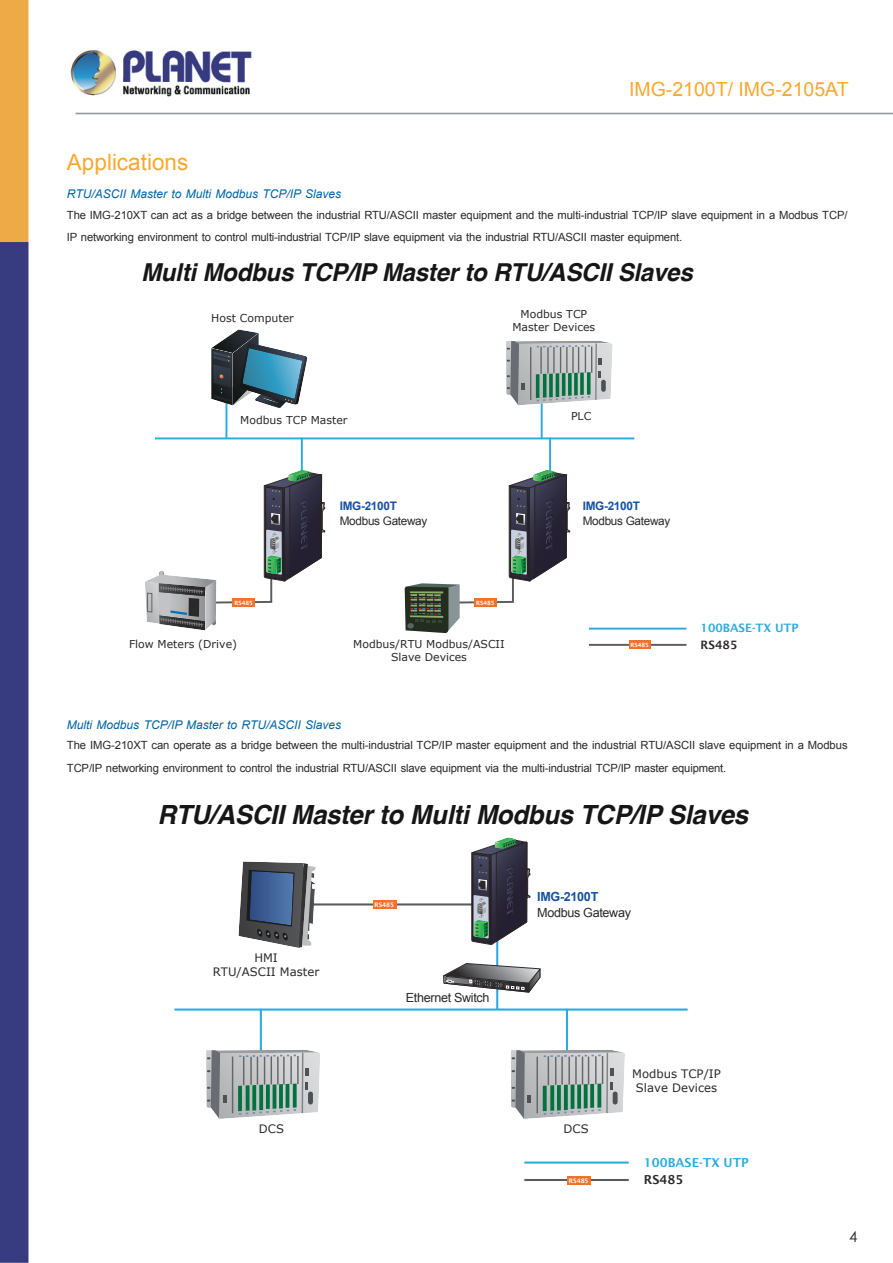
<style>
.page{position:relative;width:893px;height:1263px;background:#fff}
.page>*{position:absolute;margin:0;border:0;box-sizing:border-box;transform-origin:0 0}
.t1{font:italic 700 26.4px "Helvetica";letter-spacing:-.01em;color:#151615}
.t2{font:italic 700 24.75px "Helvetica";letter-spacing:-.01em;color:#151615}
.t3{font:22.5px "Arial";color:#faa72e}
.t4{font:19.5px "Arial";color:#faa72e}
.t5{font:15px "Century Gothic";color:#2b2829}
.t6{font:12.6px "Arial";letter-spacing:-.025em;color:#2b2829}
.t7{font:700 12.6px "Arial";letter-spacing:-.025em;color:#1751a2}
.t8{font:600 12.45px "Lucida Sans";color:#2baae1}
.t9{font:600 12.45px "Lucida Sans";color:#2b2829}
.t10{font:italic 12px "Arial";color:#0065a5}
.t11{font:11.7px/14px "Verdana";color:#2b2829;text-align:center}
.t12{font:11.7px "Arial";letter-spacing:-.025em;color:#2b2829}
.t13{font:700 11.7px "Arial";letter-spacing:-.025em;color:#1751a2}
.t14{font:600 11.55px "Lucida Sans";color:#2baae1}
.t15{font:600 11.55px "Lucida Sans";color:#2b2829}
.t16{font:11.25px/22.5px "Arial";letter-spacing:-.01em;color:#2b2829}
.t17{font:10.95px/13px "Verdana";color:#2b2829;text-align:center}
.t18{font:600 6.15px "Lucida Sans";color:#fff}
.t19{font:600 5.85px "Lucida Sans";color:#fff}
</style>
<div class="page">
<img style="left:0;top:0;width:893px;height:1263px">
<hr style="left:155px;top:437px;width:479px;height:2px;background:#2baae1">
<hr style="left:225px;top:403px;width:2px;height:35px;background:#2baae1">
<hr style="left:541px;top:403px;width:2px;height:35px;background:#2baae1">
<hr style="left:301px;top:438px;width:2px;height:62px;background:#2baae1">
<hr style="left:549px;top:438px;width:2px;height:67px;background:#2baae1">
<img style="left:506px;top:341px;width:1px;height:54px">
<img style="left:525px;top:343px;width:88px;height:62px">
<img style="left:525px;top:341px;width:87px;height:3px">
<hr style="left:530px;top:347px;width:1px;height:53px;background:#656668">
<hr style="left:540px;top:347px;width:2px;height:27px;background:#656668">
<hr style="left:536px;top:374px;width:3px;height:24px;background:#00713f">
<hr style="left:543px;top:374px;width:3px;height:24px;background:#00713f">
<svg style="left:549px;top:374px;width:4px;height:22px"></svg>
<hr style="left:556px;top:373px;width:3px;height:24px;background:#00713f">
<hr style="left:562px;top:373px;width:3px;height:23px;background:#00713f">
<svg style="left:568px;top:373px;width:4px;height:23px"></svg>
<svg style="left:574px;top:373px;width:4px;height:22px"></svg>
<svg style="left:580px;top:373px;width:4px;height:22px"></svg>
<hr style="left:587px;top:372px;width:3px;height:23px;background:#00713f">
<svg style="left:598px;top:358px;width:4px;height:7px"></svg>
<svg style="left:507px;top:341px;width:18px;height:64px"></svg>
<svg style="left:599px;top:371px;width:2px;height:7px"></svg>
<div style="left:601px;top:380px;width:5px;height:12px;background:#4e5255;border-radius:2px"></div>
<svg style="left:537px;top:396px;width:53px;height:5px"></svg>
<svg style="left:537px;top:345px;width:55px;height:28px;background:#b4b6b8"></svg>
<hr style="left:595px;top:343px;width:2px;height:57px;background:#828386">
<img style="left:145px;top:574px;width:66px;height:6px">
<img style="left:145px;top:580px;width:66px;height:50px">
<img style="left:158px;top:583px;width:47px;height:47px">
<img style="left:158px;top:592px;width:1px;height:29px">
<div style="left:147px;top:593px;width:5px;height:19px;border:1px solid #656668"></div>
<svg style="left:159px;top:571px;width:46px;height:56px;background:#8d8f92"></svg>
<img style="left:211px;top:353px;width:22px;height:52px">
<img style="left:213px;top:394px;width:18px;height:9px">
<img style="left:213px;top:359px;width:18px;height:29px">
<img style="left:213px;top:353px;width:18px;height:6px">
<img style="left:233px;top:353px;width:9px;height:52px">
<img style="left:211px;top:329px;width:48px;height:24px">
<svg style="left:228px;top:356px;width:2px;height:6px"></svg>
<svg style="left:219px;top:374px;width:5px;height:5px"></svg>
<img style="left:255px;top:405px;width:36px;height:3px">
<img style="left:242px;top:343px;width:66px;height:62px">
<img style="left:240px;top:343px;width:65px;height:61px">
<img style="left:242px;top:348px;width:60px;height:51px">
<svg style="left:285px;top:398px;width:8px;height:4px"></svg>
<hr style="left:589px;top:628px;width:97px;height:2px;background:#2baae1">
<hr style="left:589px;top:644px;width:97px;height:2px;background:#5b5b5e">
<div style="left:629px;top:641px;width:22px;height:8px;background:#f3712a"></div>
<img style="left:288px;top:470px;width:22px;height:2px">
<svg style="left:211px;top:472px;width:114px;height:175px"></svg>
<svg style="left:405px;top:447px;width:165px;height:200px"></svg>
<hr style="left:276px;top:903px;width:210px;height:2px;background:#5b5b5e">
<hr style="left:174px;top:1008px;width:514px;height:2px;background:#2baae1">
<hr style="left:260px;top:1009px;width:2px;height:71px;background:#2baae1">
<hr style="left:566px;top:1009px;width:2px;height:71px;background:#2baae1">
<img style="left:304px;top:863px;width:4px;height:85px">
<img style="left:238px;top:861px;width:66px;height:87px">
<svg style="left:246px;top:865px;width:70px;height:80px;background:#59667b"></svg>
<img style="left:511px;top:1050px;width:1px;height:58px">
<img style="left:531px;top:1053px;width:94px;height:66px">
<img style="left:531px;top:1050px;width:94px;height:3px">
<hr style="left:536px;top:1056px;width:2px;height:57px;background:#656668">
<svg style="left:543px;top:1086px;width:4px;height:25px"></svg>
<svg style="left:550px;top:1085px;width:4px;height:24px"></svg>
<svg style="left:557px;top:1085px;width:4px;height:24px"></svg>
<svg style="left:564px;top:1085px;width:4px;height:24px"></svg>
<hr style="left:571px;top:1084px;width:3px;height:25px;background:#00713f">
<svg style="left:577px;top:1085px;width:4px;height:24px"></svg>
<svg style="left:584px;top:1085px;width:4px;height:23px"></svg>
<svg style="left:590px;top:1085px;width:4px;height:23px"></svg>
<svg style="left:597px;top:1085px;width:4px;height:23px"></svg>
<svg style="left:610px;top:1068px;width:4px;height:7px"></svg>
<svg style="left:512px;top:1050px;width:19px;height:69px"></svg>
<svg style="left:610px;top:1083px;width:3px;height:7px"></svg>
<div style="left:613px;top:1091px;width:5px;height:13px;background:#4e5255;border-radius:2px"></div>
<svg style="left:544px;top:1109px;width:57px;height:6px"></svg>
<svg style="left:544px;top:1054px;width:59px;height:31px;background:#b3b6b8"></svg>
<hr style="left:606px;top:1053px;width:2px;height:60px;background:#828386">
<img style="left:206px;top:1050px;width:1px;height:58px">
<img style="left:227px;top:1053px;width:93px;height:66px">
<img style="left:227px;top:1050px;width:93px;height:3px">
<hr style="left:232px;top:1056px;width:1px;height:57px;background:#656668">
<hr style="left:297px;top:1056px;width:2px;height:28px;background:#656668">
<hr style="left:238px;top:1086px;width:4px;height:25px;background:#097445">
<hr style="left:246px;top:1085px;width:3px;height:26px;background:#00713f">
<svg style="left:252px;top:1085px;width:4px;height:24px"></svg>
<svg style="left:259px;top:1085px;width:4px;height:24px"></svg>
<svg style="left:266px;top:1085px;width:4px;height:24px"></svg>
<hr style="left:273px;top:1084px;width:3px;height:25px;background:#00713f">
<hr style="left:279px;top:1084px;width:4px;height:24px;background:#077444">
<hr style="left:286px;top:1084px;width:3px;height:24px;background:#00713f">
<svg style="left:293px;top:1083px;width:4px;height:25px"></svg>
<svg style="left:305px;top:1068px;width:4px;height:7px"></svg>
<svg style="left:207px;top:1050px;width:20px;height:69px"></svg>
<svg style="left:305px;top:1083px;width:3px;height:7px"></svg>
<div style="left:308px;top:1091px;width:5px;height:13px;background:#4e5255;border-radius:2px"></div>
<svg style="left:239px;top:1109px;width:57px;height:6px"></svg>
<svg style="left:239px;top:1054px;width:57px;height:31px;background:#b4b6b8"></svg>
<hr style="left:302px;top:1053px;width:1px;height:60px;background:#828386">
<hr style="left:524px;top:1161px;width:105px;height:2px;background:#2baae1">
<hr style="left:524px;top:1179px;width:105px;height:2px;background:#5b5b5e">
<div style="left:567px;top:1175px;width:24px;height:9px;background:#f3712a"></div>
<div style="left:373px;top:900px;width:23px;height:9px;background:#f3712a"></div>
<svg style="left:444px;top:816px;width:96px;height:192px"></svg>
<h3 class="t4" style="left:629px;top:78px;width:221px">IMG-2100T/ IMG-2105AT</h3>
<h3 class="t3" style="left:67px;top:154px;width:123px">Applications</h3>
<p class="t10" style="left:67px;top:190px;width:276px">RTU/ASCII Master to Multi Modbus TCP/IP Slaves</p>
<p class="t16" style="left:67px;top:205px;width:782px">The IMG-210XT can act as a bridge between the industrial RTU/ASCII master equipment and the multi-industrial TCP/IP slave equipment in a Modbus TCP/<br>IP networking environment to control multi-industrial TCP/IP slave equipment via the industrial RTU/ASCII master equipment.</p>
<h2 class="t2" style="left:141px;top:258px;width:553px">Multi Modbus TCP/IP Master to RTU/ASCII Slaves</h2>
<p class="t17" style="left:211px;top:313px;width:84px">Host Computer</p>
<p class="t17" style="left:512px;top:308px;width:84px">Modbus TCP<br>Master Devices</p>
<p class="t17" style="left:240px;top:414px;width:109px">Modbus TCP Master</p>
<p class="t17" style="left:571px;top:410px;width:22px">PLC</p>
<p class="t13" style="left:340px;top:499px;width:59px">IMG-2100T</p>
<p class="t12" style="left:340px;top:517px;width:89px">Modbus Gateway</p>
<p class="t19" style="left:234px;top:599px;width:20px">RS485</p>
<p class="t19" style="left:476px;top:599px;width:20px">RS485</p>
<p class="t17" style="left:353px;top:638px;width:153px">Modbus/RTU Modbus/ASCII<br>Slave Devices</p>
<p class="t17" style="left:129px;top:638px;width:110px">Flow Meters (Drive)</p>
<p class="t13" style="left:583px;top:499px;width:59px">IMG-2100T</p>
<p class="t12" style="left:583px;top:517px;width:89px">Modbus Gateway</p>
<p class="t14" style="left:701px;top:622px;width:99px">100BASE-TX UTP</p>
<p class="t19" style="left:630px;top:642px;width:20px">RS485</p>
<p class="t15" style="left:701px;top:638px;width:38px">RS485</p>
<p class="t10" style="left:67px;top:720px;width:276px">Multi Modbus TCP/IP Master to RTU/ASCII Slaves</p>
<p class="t16" style="left:67px;top:735px;width:782px">The IMG-210XT can operate as a bridge between the multi-industrial TCP/IP master equipment and the industrial RTU/ASCII slave equipment in a Modbus<br>TCP/IP networking environment to control the industrial RTU/ASCII slave equipment via the multi-industrial TCP/IP master equipment.</p>
<h1 class="t1" style="left:157px;top:800px;width:592px">RTU/ASCII Master to Multi Modbus TCP/IP Slaves</h1>
<p class="t11" style="left:213px;top:951px;width:108px;line-height:14.5px">HMI<br>RTU/ASCII Master</p>
<p class="t18" style="left:374px;top:901px;width:21px">RS485</p>
<p class="t6" style="left:406px;top:993px;width:85px">Ethernet Switch</p>
<p class="t7" style="left:537px;top:889px;width:63px">IMG-2100T</p>
<p class="t6" style="left:537px;top:908px;width:95px">Modbus Gateway</p>
<p class="t11" style="left:632px;top:1067px;width:90px">Modbus TCP/IP<br>Slave Devices</p>
<p class="t11" style="left:259px;top:1122px;width:27px">DCS</p>
<p class="t11" style="left:564px;top:1122px;width:27px">DCS</p>
<p class="t8" style="left:644px;top:1155px;width:106px">100BASE-TX UTP</p>
<p class="t18" style="left:569px;top:1177px;width:21px">RS485</p>
<p class="t9" style="left:644px;top:1172px;width:41px">RS485</p>
<h3 class="t5" style="left:849px;top:1227px;width:10px">4</h3>
</div>
